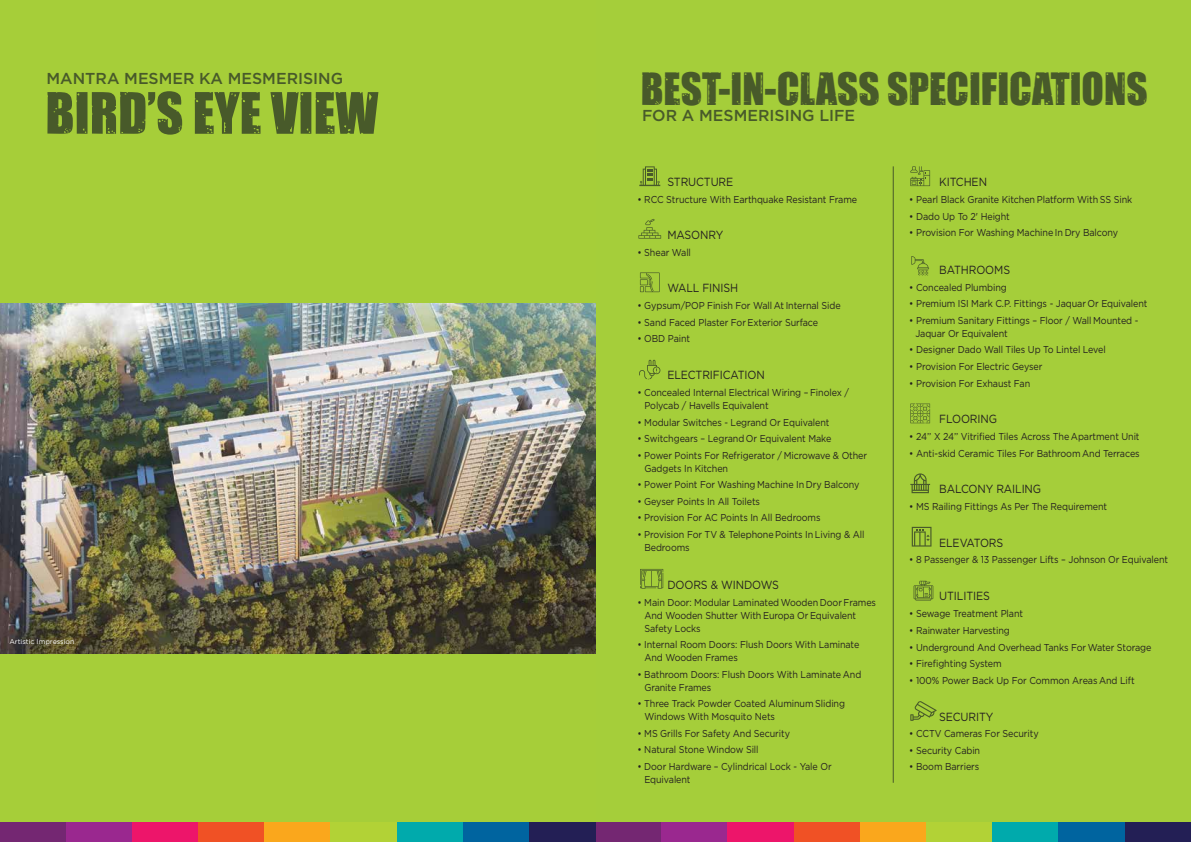
<style>
.page{position:relative;width:1191px;height:842px;background:#fff}
.page>*{position:absolute;margin:0;border:0;box-sizing:border-box;transform-origin:0 0}
.t1{font:52.7px "Impacted";color:#485a2a}
.t2{font:41.2px "Impacted";color:#485a2a}
.t3{font:500 15.8px "Gotham";color:#485a2a}
.t4{font:11.8px "Gotham";letter-spacing:-.01em;color:#231f20;scale:.9 1}
.t5{font:10px/13px "Gotham";letter-spacing:-.01em;color:#231f20;scale:.9 1}
.t6{font:7px "Gotham";color:#fff}
</style>
<div class="page">
<div style="left:595px;top:0;width:596px;height:842px;background:#a5ce3a"></div>
<svg style="left:639px;top:166px;width:21px;height:20px"></svg>
<svg style="left:638px;top:219px;width:23px;height:20px"></svg>
<svg style="left:640px;top:272px;width:19px;height:20px"></svg>
<svg style="left:639px;top:360px;width:21px;height:20px"></svg>
<svg style="left:640px;top:569px;width:23px;height:20px"></svg>
<svg style="left:910px;top:701px;width:26px;height:20px"></svg>
<svg style="left:913px;top:581px;width:20px;height:19px"></svg>
<svg style="left:911px;top:527px;width:20px;height:20px"></svg>
<svg style="left:910px;top:473px;width:20px;height:20px"></svg>
<svg style="left:911px;top:256px;width:18px;height:20px"></svg>
<svg style="left:910px;top:166px;width:20px;height:20px"></svg>
<svg style="left:910px;top:404px;width:20px;height:19px"></svg>
<hr style="left:892px;top:166px;width:1px;height:617px;background:#485a2a">
<div style="left:595px;top:822px;width:66px;height:20px;background:#742772"></div>
<div style="left:661px;top:822px;width:67px;height:20px;background:#9a288f"></div>
<div style="left:728px;top:822px;width:66px;height:20px;background:#ed156a"></div>
<div style="left:794px;top:822px;width:66px;height:20px;background:#f05125"></div>
<div style="left:860px;top:822px;width:66px;height:20px;background:#faa71c"></div>
<div style="left:926px;top:822px;width:66px;height:20px;background:#b2d236"></div>
<div style="left:992px;top:822px;width:66px;height:20px;background:#00aaac"></div>
<div style="left:1058px;top:822px;width:66px;height:20px;background:#00649f"></div>
<div style="left:1124px;top:822px;width:67px;height:20px;background:#231f55"></div>
<div style="left:0;top:0;width:595px;height:842px;background:#a6ce39"></div>
<img style="left:0;top:303px;width:595px;height:350px">
<div style="left:0;top:822px;width:66px;height:20px;background:#742772"></div>
<div style="left:66px;top:822px;width:66px;height:20px;background:#9a288f"></div>
<div style="left:132px;top:822px;width:66px;height:20px;background:#ed156a"></div>
<div style="left:198px;top:822px;width:67px;height:20px;background:#f05125"></div>
<div style="left:265px;top:822px;width:66px;height:20px;background:#faa71c"></div>
<div style="left:331px;top:822px;width:66px;height:20px;background:#b2d236"></div>
<div style="left:397px;top:822px;width:66px;height:20px;background:#00aaac"></div>
<div style="left:463px;top:822px;width:66px;height:20px;background:#00649f"></div>
<div style="left:529px;top:822px;width:66px;height:20px;background:#231f55"></div>
<h3 class="t3" style="left:47px;top:68px;width:298px">MANTRA MESMER KA MESMERISING</h3>
<h1 class="t1" style="left:45px;top:72px;width:334px">BIRD’S EYE VIEW</h1>
<p class="t6" style="left:9px;top:637px;width:66px">Artistic Impression</p>
<h2 class="t2" style="left:641px;top:57px;width:508px">BEST-IN-CLASS SPECIFICATIONS</h2>
<h3 class="t3" style="left:642px;top:105px;width:215px">FOR A MESMERISING LIFE</h3>
<p class="t4" style="left:667px;top:174px;width:75px">STRUCTURE</p>
<p class="t5" style="left:637px;top:192px;width:246px">• RCC Structure With Earthquake Resistant Frame</p>
<p class="t4" style="left:667px;top:227px;width:64px">MASONRY</p>
<p class="t5" style="left:637px;top:245px;width:61px">• Shear Wall</p>
<p class="t4" style="left:667px;top:280px;width:80px">WALL FINISH</p>
<p class="t5" style="left:637px;top:299px;width:227px">• Gypsum/POP Finish For Wall At Internal Side</p>
<p class="t5" style="left:637px;top:316px;width:202px">• Sand Faced Plaster For Exterior Surface</p>
<p class="t5" style="left:637px;top:332px;width:60px">• OBD Paint</p>
<p class="t4" style="left:667px;top:368px;width:110px">ELECTRIFICATION</p>
<p class="t5" style="left:644px;top:386px;width:229px;text-indent:-7px">• Concealed Internal Electrical Wiring – Finolex /<br>Polycab / Havells Equivalent</p>
<p class="t5" style="left:637px;top:415px;width:215px">• Modular Switches - Legrand Or Equivalent</p>
<p class="t5" style="left:637px;top:432px;width:217px">• Switchgears – Legrand Or Equivalent Make</p>
<p class="t5" style="left:644px;top:448px;width:249px;text-indent:-7px">• Power Points For Refrigerator / Microwave &amp; Other<br>Gadgets In Kitchen</p>
<p class="t5" style="left:637px;top:478px;width:248px">• Power Point For Washing Machine In Dry Balcony</p>
<p class="t5" style="left:637px;top:495px;width:138px">• Geyser Points In All Toilets</p>
<p class="t5" style="left:637px;top:511px;width:205px">• Provision For AC Points In All Bedrooms</p>
<p class="t5" style="left:644px;top:528px;width:246px;text-indent:-7px">• Provision For TV &amp; Telephone Points In Living &amp; All<br>Bedrooms</p>
<p class="t4" style="left:667px;top:577px;width:125px">DOORS &amp; WINDOWS</p>
<p class="t5" style="left:644px;top:595px;width:259px;text-indent:-7px">• Main Door: Modular Laminated Wooden Door Frames<br>And Wooden Shutter With Europa Or Equivalent<br>Safety Locks</p>
<p class="t5" style="left:644px;top:638px;width:240px;text-indent:-7px">• Internal Room Doors: Flush Doors With Laminate<br>And Wooden Frames</p>
<p class="t5" style="left:644px;top:667px;width:242px;text-indent:-7px">• Bathroom Doors: Flush Doors With Laminate And<br>Granite Frames</p>
<p class="t5" style="left:644px;top:697px;width:224px;text-indent:-7px">• Three Track Powder Coated Aluminum Sliding<br>Windows With Mosquito Nets</p>
<p class="t5" style="left:637px;top:727px;width:171px">• MS Grills For Safety And Security</p>
<p class="t5" style="left:637px;top:743px;width:136px">• Natural Stone Window Sill</p>
<p class="t5" style="left:644px;top:760px;width:209px;text-indent:-7px">• Door Hardware – Cylindrical Lock - Yale Or<br>Equivalent</p>
<p class="t4" style="left:939px;top:174px;width:55px">KITCHEN</p>
<p class="t5" style="left:909px;top:193px;width:249px">• Pearl Black Granite Kitchen Platform With SS Sink</p>
<p class="t5" style="left:909px;top:209px;width:113px">• Dado Up To 2' Height</p>
<p class="t5" style="left:909px;top:226px;width:233px">• Provision For Washing Machine In Dry Balcony</p>
<p class="t4" style="left:939px;top:262px;width:80px">BATHROOMS</p>
<p class="t5" style="left:909px;top:280px;width:110px">• Concealed Plumbing</p>
<p class="t5" style="left:909px;top:297px;width:266px">• Premium ISI Mark C.P. Fittings - Jaquar Or Equivalent</p>
<p class="t5" style="left:915px;top:314px;width:249px;text-indent:-6px">• Premium Sanitary Fittings – Floor / Wall Mounted -<br>Jaquar Or Equivalent</p>
<p class="t5" style="left:909px;top:343px;width:220px">• Designer Dado Wall Tiles Up To Lintel Level</p>
<p class="t5" style="left:909px;top:360px;width:149px">• Provision For Electric Geyser</p>
<p class="t5" style="left:909px;top:376px;width:136px">• Provision For Exhaust Fan</p>
<p class="t4" style="left:939px;top:412px;width:66px">FLOORING</p>
<p class="t5" style="left:909px;top:430px;width:257px">• 24’’ X 24’’ Vitrified Tiles Across The Apartment Unit</p>
<p class="t5" style="left:909px;top:446px;width:257px">• Anti-skid Ceramic Tiles For Bathroom And Terraces</p>
<p class="t4" style="left:939px;top:481px;width:115px">BALCONY RAILING</p>
<p class="t5" style="left:909px;top:499px;width:221px">• MS Railing Fittings As Per The Requirement</p>
<p class="t4" style="left:939px;top:535px;width:73px">ELEVATORS</p>
<p class="t5" style="left:909px;top:553px;width:289px">• 8 Passenger &amp; 13 Passenger Lifts – Johnson Or Equivalent</p>
<p class="t4" style="left:939px;top:589px;width:58px">UTILITIES</p>
<p class="t5" style="left:909px;top:607px;width:128px">• Sewage Treatment Plant</p>
<p class="t5" style="left:909px;top:624px;width:113px">• Rainwater Harvesting</p>
<p class="t5" style="left:909px;top:640px;width:270px">• Underground And Overhead Tanks For Water Storage</p>
<p class="t5" style="left:909px;top:657px;width:104px">• Firefighting System</p>
<p class="t5" style="left:909px;top:673px;width:252px">• 100% Power Back Up For Common Areas And Lift</p>
<p class="t4" style="left:939px;top:709px;width:62px">SECURITY</p>
<p class="t5" style="left:909px;top:727px;width:145px">• CCTV Cameras For Security</p>
<p class="t5" style="left:909px;top:744px;width:80px">• Security Cabin</p>
<p class="t5" style="left:909px;top:760px;width:79px">• Boom Barriers</p>
</div>
